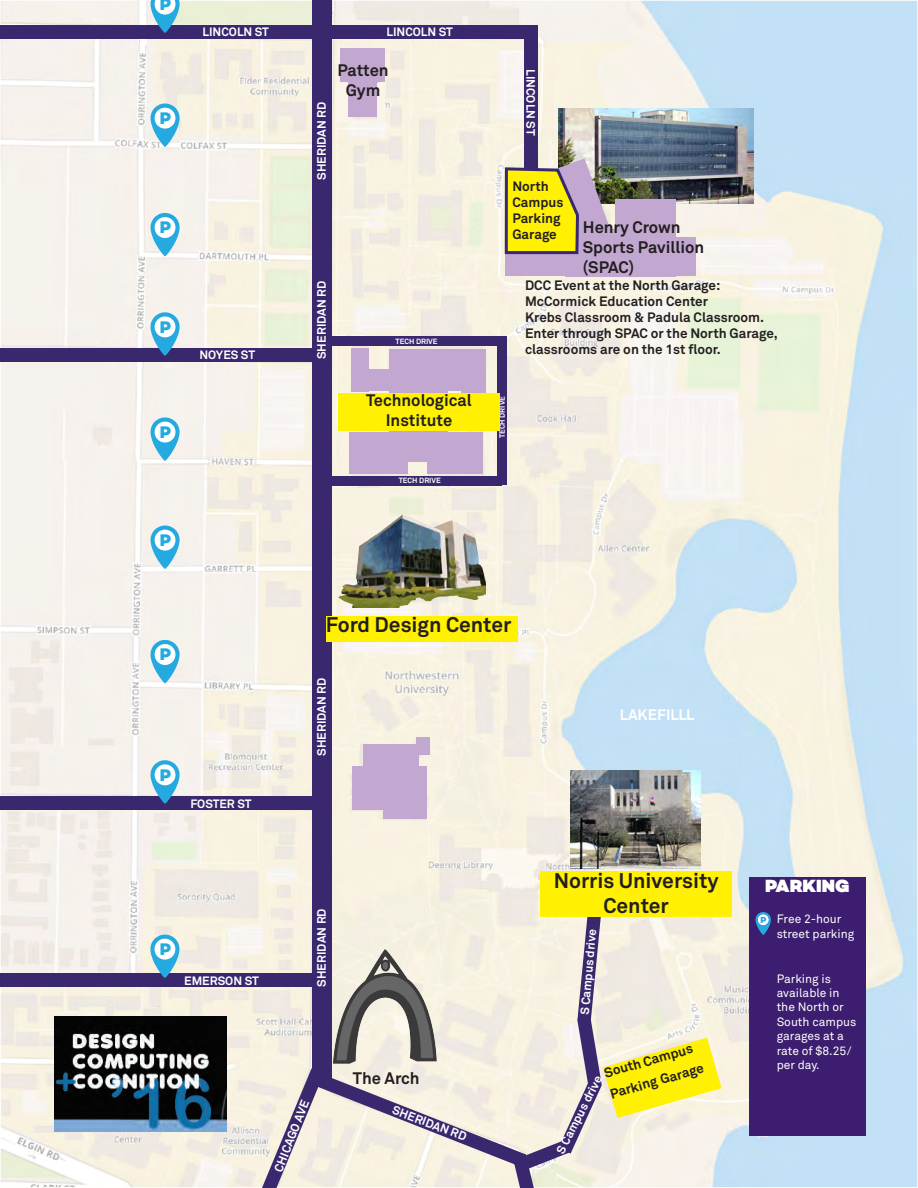
<style>
.page{position:relative;width:918px;height:1188px;background:#fff}
.page>*{position:absolute;margin:0;border:0;box-sizing:border-box;transform-origin:0 0}
.t1{font:700 21px/25.2px "Akkurat Pro";color:#231f20;text-align:center}
.t2{font:900 18px "Campton";color:#fff}
.t3{font:800 17.1px "Campton";color:#24aae1}
.t4{font:700 16.5px/19.8px "Akkurat Pro";color:#231f20}
.t5{font:700 15px "Akkurat Pro";color:#fff}
.t6{font:700 13.5px/21.6px "Akkurat Pro";color:#231f20}
.t7{font:700 12px "Akkurat Pro";color:#fff}
.t8{font:12px/14.4px "Akkurat Pro";color:#fff}
.t9{font:700 7.5px "Akkurat Pro";color:#fff}
.s1{font-family:"Campton";font-weight:800;font-size:9px;color:#24aae1}
</style>
<div class="page">
<img style="left:3px;top:3px;width:912px;height:1182px">
<div style="left:334px;top:488px;width:55px;height:30px;background:#f8f2e2"></div>
<img style="left:208px;top:457px;width:48px;height:10px">
<img style="left:558px;top:109px;width:196px;height:95px">
<div style="left:312px;top:0;width:19px;height:1080px;background:#3a286e"></div>
<svg style="left:140px;top:38px;width:6px;height:6px"></svg>
<div style="left:0;top:348px;width:320px;height:14px;background:#3a286e"></div>
<div style="left:0;top:25px;width:529px;height:13px;background:#3a286e"></div>
<div style="left:0;top:797px;width:320px;height:13px;background:#3a286e"></div>
<div style="left:0;top:974px;width:320px;height:13px;background:#3a286e"></div>
<div style="left:615px;top:199px;width:61px;height:77px;background:#c2a7d0"></div>
<div style="left:667px;top:238px;width:29px;height:38px;background:#c2a7d0"></div>
<div style="left:565px;top:229px;width:50px;height:47px;background:#c2a7d0"></div>
<div style="left:505px;top:250px;width:60px;height:26px;background:#c2a7d0"></div>
<svg style="left:503px;top:159px;width:111px;height:97px;background:#cebf5b"></svg>
<div style="left:524px;top:25px;width:13px;height:145px;background:#3a286e"></div>
<div style="left:329px;top:336px;width:177px;height:9px;background:#3a286e"></div>
<div style="left:326px;top:476px;width:176px;height:9px;background:#3a286e"></div>
<div style="left:498px;top:336px;width:9px;height:149px;background:#3a286e"></div>
<div style="left:352px;top:348px;width:17px;height:43px;background:#c2a7d0"></div>
<div style="left:360px;top:370px;width:36px;height:21px;background:#c2a7d0"></div>
<div style="left:389px;top:349px;width:58px;height:113px;background:#c2a7d0"></div>
<div style="left:349px;top:432px;width:58px;height:41px;background:#c2a7d0"></div>
<div style="left:428px;top:432px;width:55px;height:41px;background:#c2a7d0"></div>
<div style="left:436px;top:349px;width:50px;height:42px;background:#c2a7d0"></div>
<div style="left:461px;top:370px;width:25px;height:25px;background:#c2a7d0"></div>
<div style="left:352px;top:767px;width:74px;height:43px;background:#c2a7d0"></div>
<div style="left:383px;top:792px;width:43px;height:27px;background:#c2a7d0"></div>
<div style="left:363px;top:744px;width:56px;height:27px;background:#c2a7d0"></div>
<div style="left:416px;top:737px;width:13px;height:18px;background:#c2a7d0"></div>
<div style="left:326px;top:616px;width:191px;height:26px;background:#fff101"></div>
<svg style="left:138px;top:0;width:42px;height:33px"></svg>
<svg style="left:150px;top:103px;width:30px;height:44px"></svg>
<svg style="left:150px;top:213px;width:30px;height:43px"></svg>
<svg style="left:150px;top:312px;width:30px;height:44px"></svg>
<svg style="left:150px;top:417px;width:30px;height:44px"></svg>
<svg style="left:150px;top:640px;width:30px;height:43px"></svg>
<svg style="left:150px;top:525px;width:30px;height:44px"></svg>
<svg style="left:150px;top:760px;width:30px;height:44px"></svg>
<div style="left:540px;top:871px;width:192px;height:46px;background:#fff101"></div>
<img style="left:55px;top:1016px;width:172px;height:116px">
<svg style="left:262px;top:915px;width:460px;height:273px;background:#e0d9c9"></svg>
<img style="left:571px;top:771px;width:130px;height:97px">
<svg style="left:150px;top:934px;width:29px;height:44px"></svg>
<img style="left:328px;top:950px;width:113px;height:121px">
<div style="left:340px;top:48px;width:44px;height:34px;background:#c2a7d0"></div>
<div style="left:348px;top:67px;width:29px;height:50px;background:#c2a7d0"></div>
<div style="left:336px;top:83px;width:12px;height:39px;background:#fbf5e9"></div>
<div style="left:378px;top:83px;width:7px;height:39px;background:#fbf5e9"></div>
<div style="left:749px;top:877px;width:117px;height:259px;background:#3c1d6f"></div>
<svg style="left:755px;top:912px;width:16px;height:23px"></svg>
<img style="left:338px;top:515px;width:148px;height:92px">
<div style="left:338px;top:393px;width:162px;height:37px;background:#fff101"></div>
<p class="t3" style="left:160px;top:-7px;width:13px">P</p>
<p class="t3" style="left:160px;top:107px;width:13px">P</p>
<p class="t3" style="left:160px;top:217px;width:13px">P</p>
<p class="t3" style="left:160px;top:316px;width:13px">P</p>
<p class="t3" style="left:160px;top:421px;width:13px">P</p>
<p class="t3" style="left:160px;top:529px;width:13px">P</p>
<p class="t7" style="left:202px;top:24px;width:68px">LINCOLN ST</p>
<p class="t7" style="left:386px;top:24px;width:68px">LINCOLN ST</p>
<p class="t7" style="left:200px;top:347px;width:57px">NOYES ST</p>
<p class="t7" style="left:314px;top:180px;width:80px;rotate:-90deg">SHERIDAN RD</p>
<p class="t4" style="left:337px;top:60px;width:53px">Patten</p>
<p class="t4" style="left:346px;top:80px;width:36px">Gym</p>
<p class="t7" style="left:314px;top:359px;width:80px;rotate:-90deg">SHERIDAN RD</p>
<p class="t9" style="left:395px;top:337px;width:44px">TECH DRIVE</p>
<p class="t4" style="left:366px;top:390px;width:107px">Technological</p>
<p class="t4" style="left:386px;top:410px;width:68px">Institute</p>
<p class="t9" style="left:399px;top:476px;width:44px">TECH DRIVE</p>
<p class="t7" style="left:538px;top:69px;width:68px;rotate:90deg">LINCOLN ST</p>
<p class="t6" style="left:512px;top:175px;width:38px">North</p>
<p class="t6" style="left:512px;top:191px;width:53px">Campus</p>
<p class="t6" style="left:512px;top:207px;width:50px">Parking</p>
<p class="t6" style="left:512px;top:223px;width:46px">Garage</p>
<p class="t4" style="left:583px;top:218px;width:123px">Henry Crown<br>Sports Pavillion (SPAC)</p>
<p class="t6" style="left:525px;top:274px;width:197px">DCC Event at the North Garage:</p>
<p class="t6" style="left:525px;top:290px;width:185px">McCormick Education Center</p>
<p class="t6" style="left:525px;top:306px;width:241px">Krebs Classroom &amp; Padula Classroom.</p>
<p class="t6" style="left:525px;top:322px;width:254px">Enter through SPAC or the North Garage,</p>
<p class="t6" style="left:525px;top:339px;width:197px">classrooms are on the 1st floor.</p>
<p class="t9" style="left:498px;top:438px;width:44px;rotate:-90deg">TECH DRIVE</p>
<p class="t3" style="left:160px;top:644px;width:13px">P</p>
<p class="t3" style="left:160px;top:764px;width:13px">P</p>
<p class="t7" style="left:190px;top:796px;width:63px">FOSTER ST</p>
<p class="t1" style="left:326px;top:612px;width:187px">Ford Design Center</p>
<p class="t7" style="left:314px;top:756px;width:80px;rotate:-90deg">SHERIDAN RD</p>
<p class="t3" style="left:160px;top:938px;width:13px">P</p>
<p class="t7" style="left:184px;top:974px;width:76px">EMERSON ST</p>
<p class="t7" style="left:314px;top:987px;width:80px;rotate:-90deg">SHERIDAN RD</p>
<p class="t7" style="left:271px;top:1168px;width:77px;rotate:-68deg">CHICAGO AVE</p>
<p class="t4" style="left:353px;top:1068px;width:68px">The Arch</p>
<p class="t7" style="left:396px;top:1102px;width:80px;rotate:21deg">SHERIDAN RD</p>
<p class="t5" style="left:620px;top:706px;width:76px">LAKEFILLL</p>
<p class="t1" style="left:554px;top:868px;width:166px">Norris University<br>Center</p>
<p class="t7" style="left:577px;top:1014px;width:88px;rotate:-85deg">S Campus drive</p>
<p class="t6" style="left:602px;top:1063px;width:98px;rotate:-16deg">South Campus<br>Parking Garage</p>
<p class="t7" style="left:553px;top:1150px;width:88px;rotate:-63deg">S Campus drive</p>
<p class="t2" style="left:765px;top:874px;width:86px">PARKING</p>
<p class="t8" style="left:777px;top:912px;width:79px;text-indent:-16px"><span class="s1">P</span> Free 2-hour street parking</p>
<p class="t8" style="left:777px;top:971px;width:81px">Parking is available in the North or<br>South campus garages at a rate of $8.25/ per day.</p>
</div>
